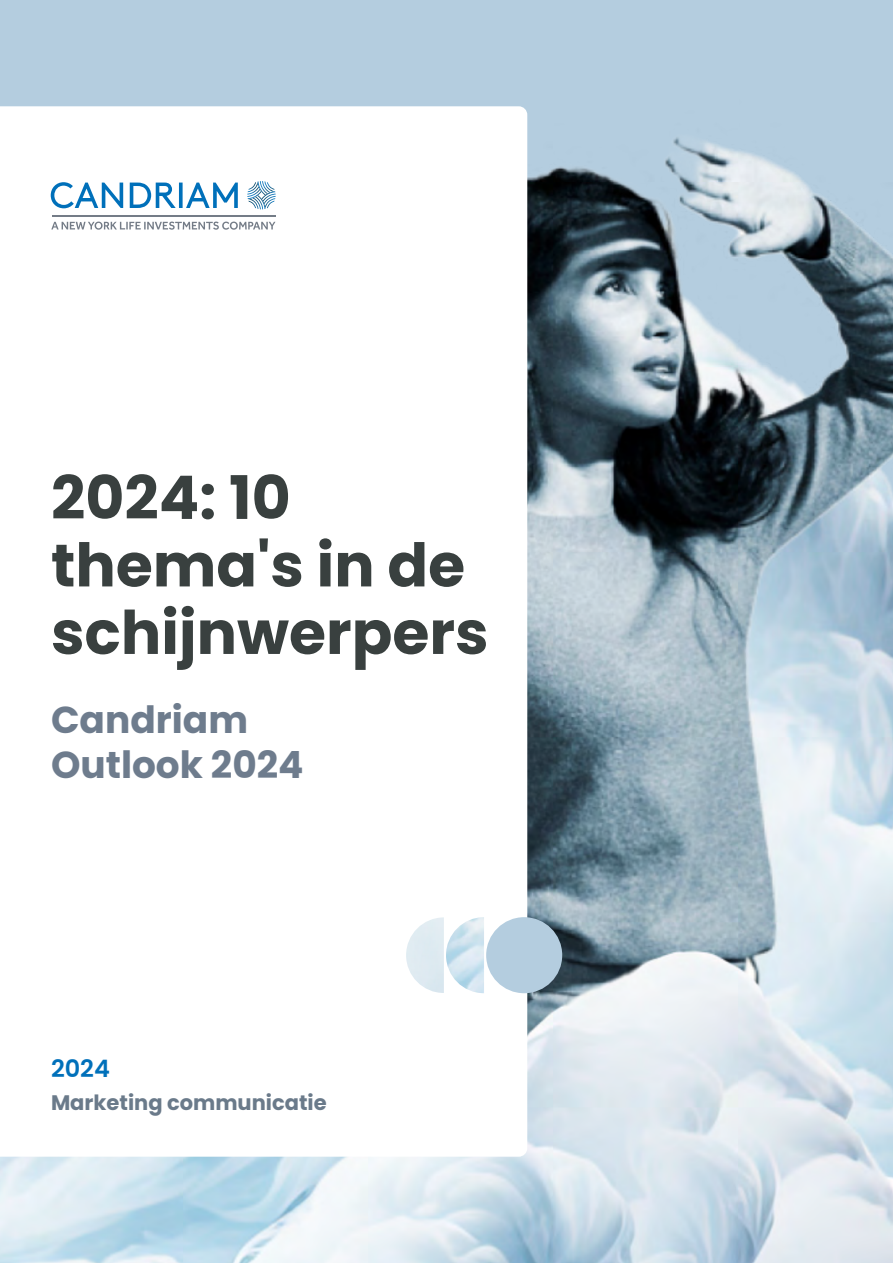
<style>
.page{position:relative;width:893px;height:1263px;background:#fff}
.page>*{position:absolute;margin:0;border:0;box-sizing:border-box;transform-origin:0 0}
.t1{font:700 60px/67.5px "Poppins";color:#39403f}
.t2{font:700 37.5px/45px "Poppins";color:#6e7c8d}
.t3{font:600 24px "Poppins";color:#0070ba}
.t4{font:700 21px "Poppins";color:#6a7a8a}
</style>
<div class="page">
<img style="left:0;top:0;width:893px;height:1263px">
<svg style="left:0;top:106px;width:527px;height:1051px"></svg>
<svg style="left:247px;top:181px;width:29px;height:28px"></svg>
<svg style="left:51px;top:222px;width:224px;height:8px"></svg>
<hr style="left:52px;top:215px;width:224px;height:1px;background:#747c87">
<svg style="left:51px;top:182px;width:187px;height:26px"></svg>
<img style="left:446px;top:917px;width:38px;height:76px">
<img style="left:406px;top:917px;width:38px;height:76px">
<div style="left:486px;top:917px;width:76px;height:76px;background:#b4cddf;border-radius:50%"></div>
<p class="t1" style="left:51px;top:464px;width:439px">2024: 10 thema's in de schijnwerpers</p>
<p class="t2" style="left:51px;top:698px;width:254px">Candriam<br>Outlook 2024</p>
<p class="t3" style="left:51px;top:1055px;width:60px">2024</p>
<p class="t4" style="left:51px;top:1090px;width:277px">Marketing communicatie</p>
</div>
